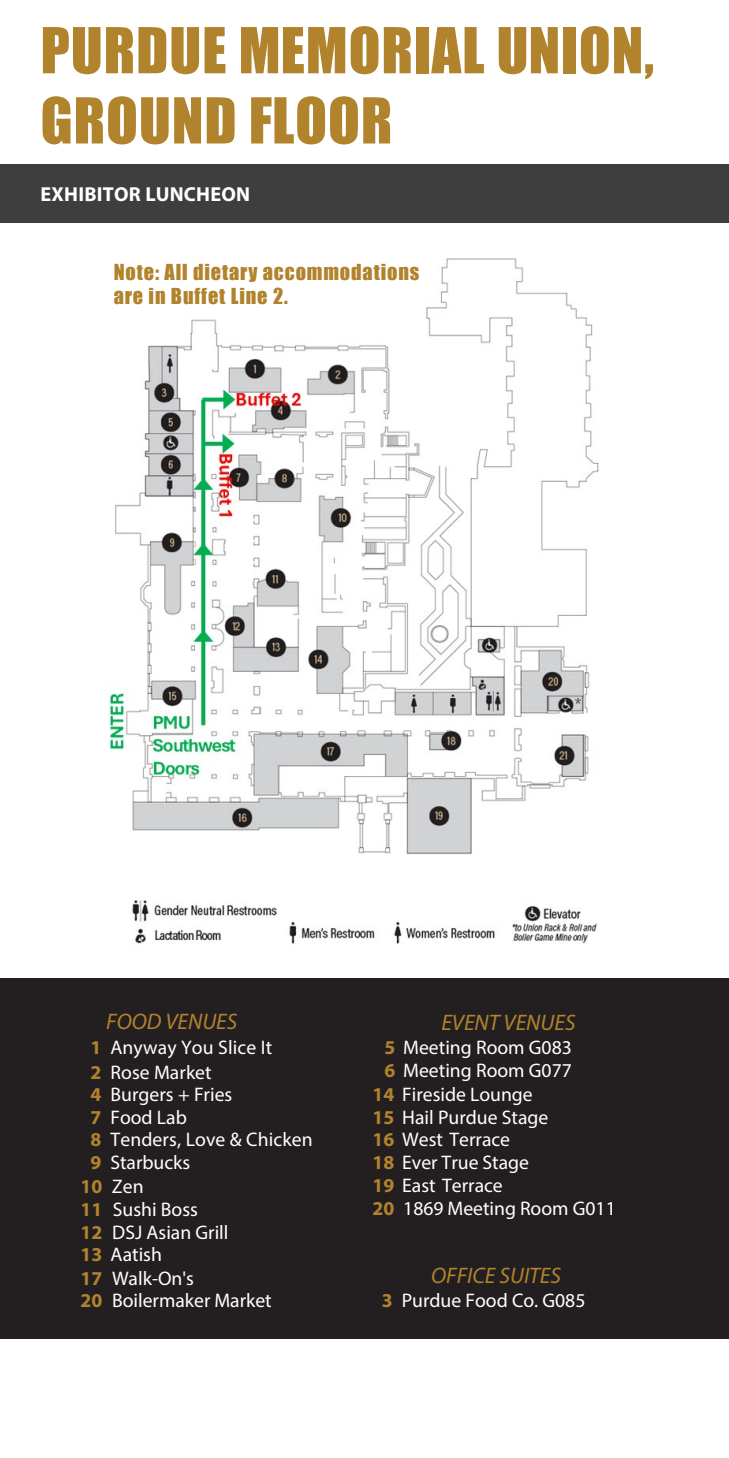
<style>
.page{position:relative;width:729px;height:1458px;background:#fff}
.page>*{position:absolute;margin:0;border:0;box-sizing:border-box;transform-origin:0 0}
.Running_head_BIG{font:58.5px/70.2px "Impact";letter-spacing:.015em;color:#b1832c}
.Session_description{font:italic 22.5px "Myriad Pro";color:#b1832c}
.t1{font:20.25px/24.3px "Impact";letter-spacing:.045em;color:#b0832c}
.Running_head{font:700 20.25px "Myriad Pro";letter-spacing:.01em;color:#fff}
.Session_description-2{font:19.8px/22.7px "Myriad Pro";color:#fff}
.s1{font-weight:700;color:#b1832c}
.s2{font-weight:700;color:#b0832c}
</style>
<div class="page">
<img style="left:109px;top:258px;width:490px;height:686px">
<div style="left:0;top:164px;width:729px;height:59px;background:#3e3e3f"></div>
<div style="left:0;top:978px;width:729px;height:360px;background:#231f20"></div>
<p class="Running_head_BIG" style="left:40px;top:14px;width:615px">PURDUE MEMORIAL UNION,<br>GROUND FLOOR</p>
<p class="Running_head" style="left:40px;top:181px;width:211px">EXHIBITOR LUNCHEON</p>
<p class="t1" style="left:114px;top:259px;width:307px">Note: All dietary accommodations are in Buffet Line 2.</p>
<p class="Session_description" style="left:106px;top:1007px;width:133px">FOOD VENUES</p>
<p class="Session_description-2" style="left:90px;top:1035px;width:183px;line-height:24.8px"><span class="s1">1</span> Anyway You Slice It<br><span class="s1">2</span> Rose Market</p>
<p class="Session_description-2" style="left:90px;top:1083px;width:224px"><span class="s1">4</span> Burgers + Fries<br><span class="s1">7</span> Food Lab<br><span class="s1">8</span> Tenders, Love &amp; Chicken<br><span class="s1">9</span> Starbucks</p>
<p class="Session_description-2" style="left:80px;top:1175px;width:150px"><span class="s1">10</span> Zen<br><span class="s1">11</span> Sushi Boss<br><span class="s1">12</span> DSJ Asian Grill<br><span class="s2">13</span> Aatish</p>
<p class="Session_description-2" style="left:80px;top:1266px;width:193px"><span class="s1">17</span> Walk-On's<br><span class="s1">20</span> Boilermaker Market</p>
<p class="Session_description" style="left:441px;top:1009px;width:136px">EVENT VENUES</p>
<p class="Session_description-2" style="left:384px;top:1036px;width:189px"><span class="s2">5</span> Meeting Room G083</p>
<p class="Session_description-2" style="left:384px;top:1059px;width:189px"><span class="s2">6</span> Meeting Room G077</p>
<p class="Session_description-2" style="left:372px;top:1082px;width:162px"><span class="s1">14</span> Fireside Lounge</p>
<p class="Session_description-2" style="left:372px;top:1105px;width:177px"><span class="s1">15</span> Hail Purdue Stage</p>
<p class="Session_description-2" style="left:372px;top:1128px;width:139px"><span class="s1">16</span> West Terrace</p>
<p class="Session_description-2" style="left:372px;top:1151px;width:158px"><span class="s1">18</span> Ever True Stage</p>
<p class="Session_description-2" style="left:372px;top:1174px;width:132px"><span class="s1">19</span> East Terrace</p>
<p class="Session_description-2" style="left:372px;top:1197px;width:245px"><span class="s1">20</span> 1869 Meeting Room G011</p>
<p class="Session_description" style="left:431px;top:1262px;width:131px">OFFICE SUITES</p>
<p class="Session_description-2" style="left:382px;top:1289px;width:205px"><span class="s1">3</span> Purdue Food Co. G085</p>
</div>
